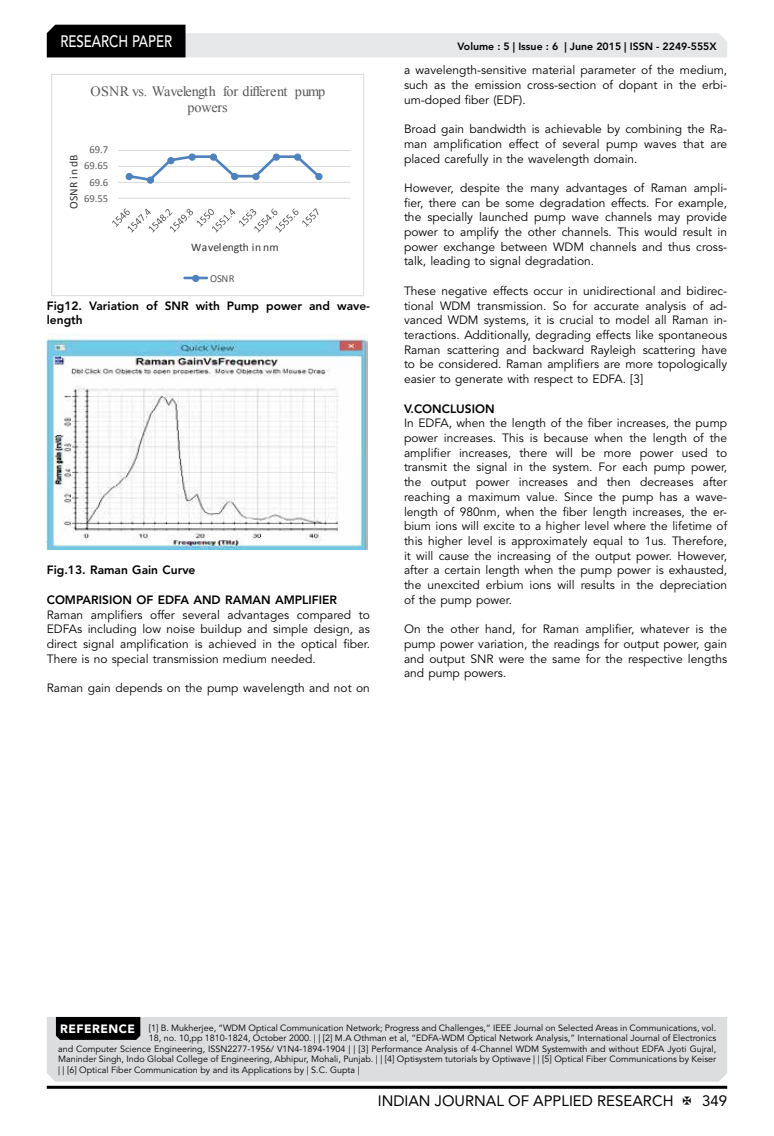
<style>
.page{position:relative;width:774px;height:1136px;background:#fff}
.page>*{position:absolute;margin:0;border:0;box-sizing:border-box;transform-origin:0 0}
.t1{font:500 16.5px "Avenir LT Std";color:#fff;scale:.8 1}
.t2{font:15px "Avenir LT Std";color:#000}
.t3{font:14.25px/16px "Times New Roman";letter-spacing:-.02em;color:#595959;text-align:center}
.t4{font:12px/14.7px "Avenir LT Std";color:#000;text-align:justify}
.t5{font:800 12px/14.7px "Avenir LT Std";color:#000}
.t6{font:11.55px "Calibri";letter-spacing:.015em;color:#333}
.t7{font:10.65px "Calibri";letter-spacing:-.005em;color:#595959}
.t8{font:800 10.5px "Avenir LT Std";color:#000}
.t9{font:9px "Avenir LT Std";color:#000}
.s1{font-weight:900;font-size:12px;color:#fff}
</style>
<div class="page">
<hr style="left:47px;top:1085px;width:680px;height:3px;background:#000">
<svg style="left:47px;top:25px;width:680px;height:32px"></svg>
<div style="left:47px;top:1017px;width:680px;height:64px;background:#dcddde"></div>
<div style="left:56px;top:1016px;width:84px;height:23px;background:#000"></div>
<hr style="left:118px;top:182px;width:232px;height:1px;background:#d9d9d9">
<hr style="left:118px;top:166px;width:232px;height:1px;background:#d9d9d9">
<hr style="left:118px;top:150px;width:232px;height:1px;background:#d9d9d9">
<hr style="left:118px;top:198px;width:232px;height:1px;background:#d9d9d9">
<div style="left:147px;top:176px;width:7px;height:8px;border:1px solid #4f81bd;border-radius:50%"></div>
<div style="left:189px;top:153px;width:7px;height:8px;border:1px solid #4f81bd;border-radius:50%"></div>
<div style="left:210px;top:153px;width:7px;height:8px;border:1px solid #4f81bd;border-radius:50%"></div>
<svg style="left:126px;top:154px;width:196px;height:28px"></svg>
<div style="left:273px;top:153px;width:7px;height:8px;border:1px solid #4f81bd;border-radius:50%"></div>
<div style="left:294px;top:154px;width:7px;height:6px;background:#4f81bd;border-radius:50%"></div>
<div style="left:294px;top:153px;width:7px;height:8px;border:1px solid #4f81bd;border-radius:50%"></div>
<div style="left:316px;top:173px;width:6px;height:7px;background:#4f81bd;border-radius:50%"></div>
<div style="left:315px;top:173px;width:7px;height:7px;border:1px solid #4f81bd;border-radius:50%"></div>
<svg style="left:112px;top:208px;width:207px;height:25px"></svg>
<hr style="left:185px;top:276px;width:22px;height:3px;background:#4f81bd">
<div style="left:192px;top:275px;width:7px;height:7px;border:1px solid #4f81bd;border-radius:50%"></div>
<div style="left:51px;top:74px;width:313px;height:222px;border:1px solid #d9d9d9"></div>
<img style="left:47px;top:334px;width:321px;height:215px">
<h1 class="t1" style="left:60px;top:32px;width:139px">RESEARCH PAPER</h1>
<p class="t3" style="left:91px;top:83px;width:236px">OSNR vs. Wavelength for different pump powers</p>
<p class="t7" style="left:89px;top:143px;width:20px">69.7</p>
<p class="t6" style="left:66px;top:209px;width:56px;rotate:-90deg">OSNR in dB</p>
<p class="t7" style="left:84px;top:159px;width:26px">69.65</p>
<p class="t7" style="left:89px;top:175px;width:20px">69.6</p>
<p class="t7" style="left:84px;top:191px;width:26px">69.55</p>
<p class="t6" style="left:191px;top:240px;width:89px">Wavelength in nm</p>
<p class="t7" style="left:210px;top:271px;width:26px">OSNR</p>
<p class="t5" style="left:47px;top:298px;width:325px">Fig12. Variation of SNR with Pump power and wave&shy;length</p>
<p class="t5" style="left:47px;top:563px;width:150px">Fig.13. Raman Gain Curve</p>
<p class="t5" style="left:47px;top:592px;width:292px">COMPARISION OF EDFA AND RAMAN AMPLIFIER</p>
<p class="t4" style="left:47px;top:607px;width:325px">Raman amplifiers offer several advantages compared to EDFAs including low noise buildup and simple design, as direct signal amplification is achieved in the optical fiber.<br>There is no special transmission medium needed.</p>
<p class="t4" style="left:47px;top:680px;width:325px">Raman gain depends on the pump wavelength and not on</p>
<p class="t8" style="left:457px;top:41px;width:261px">Volume : 5 | Issue : 6 | June 2015 | ISSN - 2249-555X</p>
<p class="t4" style="left:404px;top:63px;width:325px">a wavelength-sensitive material parameter of the medium, such as the emission cross-section of dopant in the erbi&shy;um-doped fiber (EDF).</p>
<p class="t4" style="left:404px;top:122px;width:325px">Broad gain bandwidth is achievable by combining the Ra&shy;man amplification effect of several pump waves that are placed carefully in the wavelength domain.</p>
<p class="t4" style="left:404px;top:181px;width:325px">However, despite the many advantages of Raman ampli&shy;fier, there can be some degradation effects. For example, the specially launched pump wave channels may provide power to amplify the other channels. This would result in power exchange between WDM channels and thus cross&shy;talk, leading to signal degradation.</p>
<p class="t4" style="left:404px;top:284px;width:325px">These negative effects occur in unidirectional and bidirec&shy;tional WDM transmission. So for accurate analysis of ad&shy;vanced WDM systems, it is crucial to model all Raman in&shy;teractions. Additionally, degrading effects like spontaneous Raman scattering and backward Rayleigh scattering have to be considered. Raman amplifiers are more topologically easier to generate with respect to EDFA. [3]</p>
<p class="t5" style="left:404px;top:401px;width:92px">V.CONCLUSION</p>
<p class="t4" style="left:404px;top:416px;width:325px">In EDFA, when the length of the fiber increases, the pump power increases. This is because when the length of the amplifier increases, there will be more power used to transmit the signal in the system. For each pump power, the output power increases and then decreases after reaching a maximum value. Since the pump has a wave&shy;length of 980nm, when the fiber length increases, the er&shy;bium ions will excite to a higher level where the lifetime of this higher level is approximately equal to 1us. Therefore, it will cause the increasing of the output power. However, after a certain length when the pump power is exhausted, the unexcited erbium ions will results in the depreciation of the pump power.</p>
<p class="t4" style="left:404px;top:622px;width:325px">On the other hand, for Raman amplifier, whatever is the pump power variation, the readings for output power, gain and output SNR were the same for the respective lengths and pump powers.</p>
<p class="t9" style="left:60px;top:1022px;width:657px"><span class="s1">REFERENCE</span> [1] B. Mukherjee, “WDM Optical Communication Network; Progress and Challenges,” IEEE Journal on Selected Areas in Communications, vol.</p>
<p class="t9" style="left:149px;top:1032px;width:569px">18, no. 10,pp 1810-1824, October 2000. | | [2] M.A Othman et al, “EDFA-WDM Optical Network Analysis,” International Journal of Electronics</p>
<p class="t9" style="left:58px;top:1043px;width:659px">and Computer Science Engineering, ISSN2277-1956/ V1N4-1894-1904 | | [3] Performance Analysis of 4-Channel WDM Systemwith and without EDFA Jyoti Gujral,</p>
<p class="t9" style="left:58px;top:1053px;width:660px">Maninder Singh, Indo Global College of Engineering, Abhipur, Mohali, Punjab. | | [4] Optisystem tutorials by Optiwave | | [5] Optical Fiber Communications by Keiser</p>
<p class="t9" style="left:58px;top:1064px;width:303px">| | [6] Optical Fiber Communication by and its Applications by | S.C. Gupta |</p>
<p class="t2" style="left:378px;top:1091px;width:297px">INDIAN JOURNAL OF APPLIED RESEARCH</p>
<p class="t2" style="left:702px;top:1091px;width:27px">349</p>
</div>
